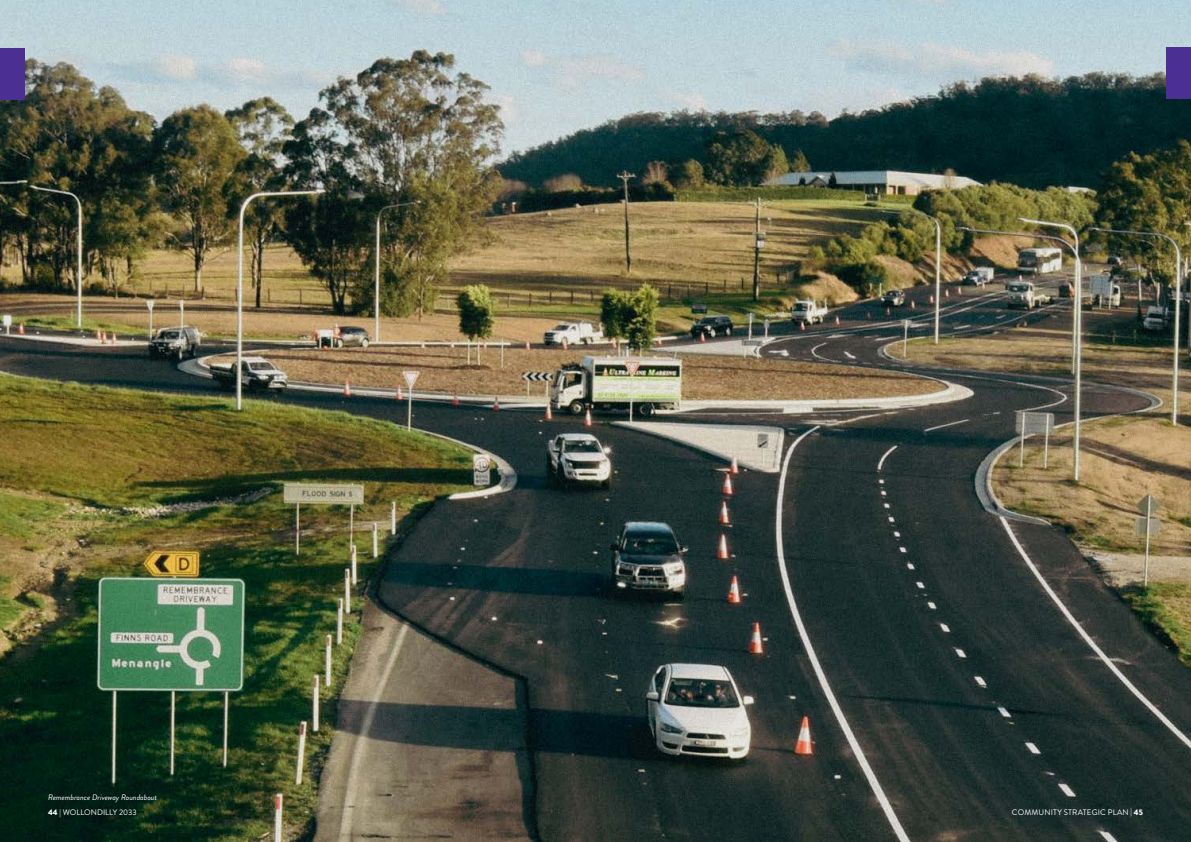
<style>
.page{position:relative;width:1191px;height:842px;background:#fff}
.page>*{position:absolute;margin:0;border:0;box-sizing:border-box;transform-origin:0 0}
.t1{font:italic 8px "Brandon Grotesque";color:#fff}
.t2{font:8px "Brandon Grotesque";letter-spacing:.02em;color:#fff}
.t3{font:8px "Brandon Grotesque";color:#fff}
.s1{font-weight:900}
</style>
<div class="page">
<img style="left:0;top:0;width:1191px;height:842px">
<div style="left:0;top:49px;width:25px;height:51px;background:#4c2f92"></div>
<div style="left:1166px;top:47px;width:25px;height:51px;background:#4c2f92"></div>
<p class="t1" style="left:48px;top:791px;width:111px">Remembrance Driveway Roundabout</p>
<p class="t3" style="left:48px;top:807px;width:90px"><span class="s1">44</span> | WOLLONDILLY 2033</p>
<p class="t2" style="left:1012px;top:807px;width:133px">COMMUNITY STRATEGIC PLAN | <span class="s1">45</span></p>
</div>
